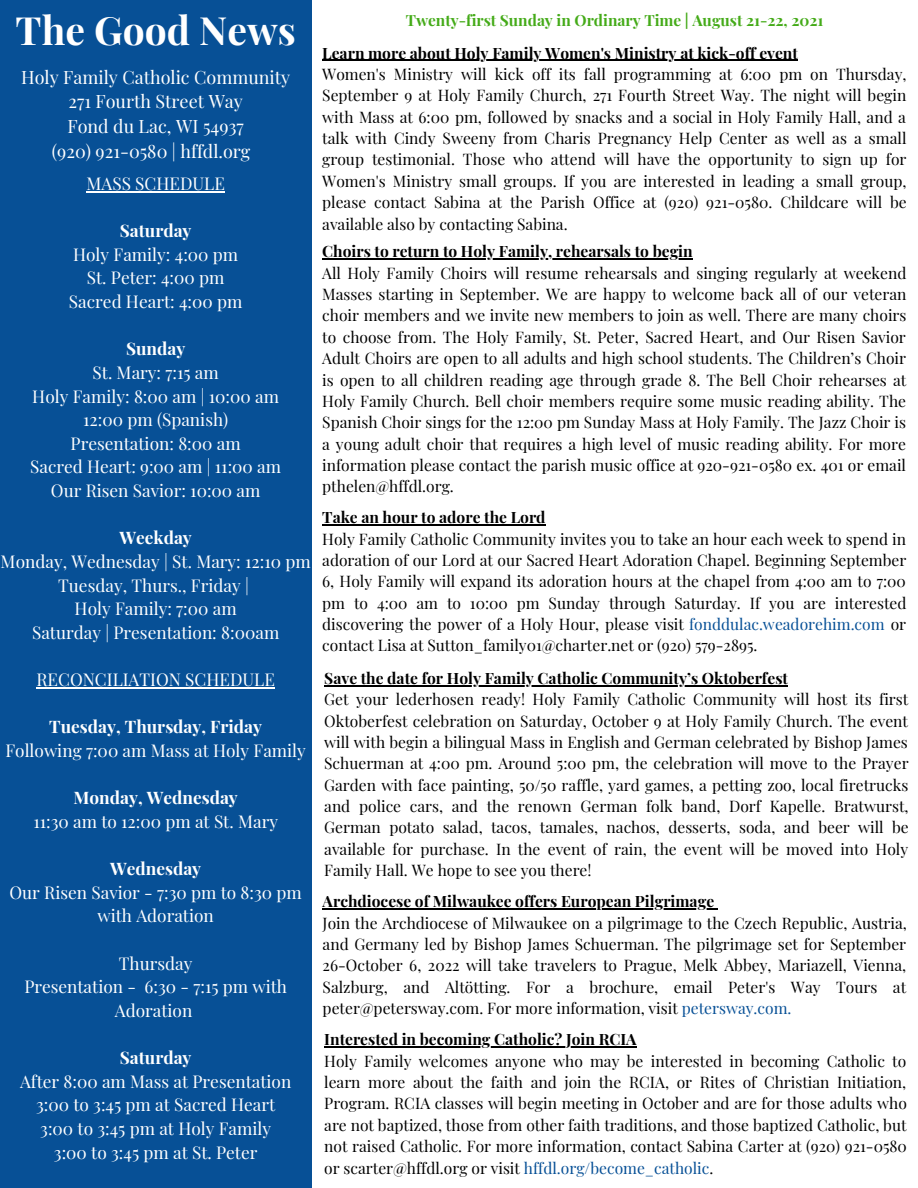
<style>
.page{position:relative;width:918px;height:1188px;background:#fff}
.page>*{position:absolute;margin:0;border:0;box-sizing:border-box;transform-origin:0 0}
.t1{font:700 39px "Playfair Display";color:#fff}
.t2{font:18px "Playfair Display";color:#fff}
.t3{font:17.25px/23.7px "Playfair Display";color:#fff;text-align:center}
.t4{font:700 17.25px "Playfair Display";color:#fff}
.t5{font:15.6px/21.3px "Playfair Display";color:#000;text-align:justify}
.t6{font:700 15.6px "Playfair Display";color:#000}
.t7{font:700 15.45px "Playfair Display";color:#45ab19}
.s1{color:#075096}
</style>
<div class="page">
<div style="left:0;top:0;width:312px;height:1188px;background:#075096"></div>
<hr style="left:87px;top:191px;width:138px;height:1px;background:#fff">
<hr style="left:36px;top:687px;width:239px;height:1px;background:#fff">
<hr style="left:324px;top:1046px;width:313px;height:2px;background:#000">
<hr style="left:323px;top:908px;width:391px;height:2px;background:#000">
<hr style="left:322px;top:258px;width:371px;height:2px;background:#000">
<hr style="left:322px;top:60px;width:476px;height:1px;background:#000">
<hr style="left:322px;top:524px;width:224px;height:1px;background:#000">
<hr style="left:324px;top:685px;width:464px;height:1px;background:#000">
<p class="t1" style="left:16px;top:3px;width:282px">The Good News</p>
<p class="t7" style="left:406px;top:9px;width:419px">Twenty-first Sunday in Ordinary Time | August 21-22, 2021</p>
<p class="t6" style="left:322px;top:42px;width:477px">Learn more about Holy Family Women's Ministry at kick-off event</p>
<p class="t5" style="left:322px;top:63px;width:586px">Women's Ministry will kick off its fall programming at 6:00 pm on Thursday, September 9 at Holy Family Church, 271 Fourth Street Way. The night will begin with Mass at 6:00 pm, followed by snacks and a social in Holy Family Hall, and a talk with Cindy Sweeny from Charis Pregnancy Help Center as well as a small group testimonial. Those who attend will have the opportunity to sign up for Women's Ministry small groups. If you are interested in leading a small group, please contact Sabina at the Parish Office at (920) 921-0580. Childcare will be available also by contacting Sabina.</p>
<p class="t2" style="left:21px;top:64px;width:271px">Holy Family Catholic Community</p>
<p class="t2" style="left:68px;top:89px;width:176px">271 Fourth Street Way</p>
<p class="t2" style="left:67px;top:114px;width:178px">Fond du Lac, WI 54937</p>
<p class="t2" style="left:52px;top:138px;width:200px">(920) 921-0580 | hffdl.org</p>
<p class="t3" style="left:87px;top:171px;width:140px">MASS SCHEDULE</p>
<p class="t4" style="left:120px;top:219px;width:73px">Saturday</p>
<p class="t3" style="left:73px;top:242px;width:167px">Holy Family: 4:00 pm</p>
<p class="t3" style="left:87px;top:265px;width:139px">St. Peter: 4:00 pm</p>
<p class="t3" style="left:69px;top:289px;width:175px">Sacred Heart: 4:00 pm</p>
<p class="t4" style="left:126px;top:337px;width:61px">Sunday</p>
<p class="t3" style="left:93px;top:360px;width:128px">St. Mary: 7:15 am</p>
<p class="t3" style="left:32px;top:384px;width:248px">Holy Family: 8:00 am | 10:00 am</p>
<p class="t3" style="left:83px;top:407px;width:147px">12:00 pm (Spanish)</p>
<p class="t3" style="left:71px;top:431px;width:172px">Presentation: 8:00 am</p>
<p class="t3" style="left:30px;top:454px;width:252px">Sacred Heart: 9:00 am | 11:00 am</p>
<p class="t3" style="left:51px;top:478px;width:211px">Our Risen Savior: 10:00 am</p>
<p class="t4" style="left:120px;top:526px;width:74px">Weekday</p>
<p class="t3" style="left:1px;top:549px;width:312px">Monday, Wednesday | St. Mary: 12:10 pm</p>
<p class="t3" style="left:58px;top:573px;width:192px">Tuesday, Thurs., Friday |</p>
<p class="t3" style="left:75px;top:596px;width:164px">Holy Family: 7:00 am</p>
<p class="t3" style="left:32px;top:620px;width:249px">Saturday | Presentation: 8:00am</p>
<p class="t3" style="left:36px;top:667px;width:240px">RECONCILIATION SCHEDULE</p>
<p class="t4" style="left:49px;top:715px;width:214px">Tuesday, Thursday, Friday</p>
<p class="t3" style="left:5px;top:738px;width:302px">Following 7:00 am Mass at Holy Family</p>
<p class="t4" style="left:74px;top:786px;width:166px">Monday, Wednesday</p>
<p class="t3" style="left:33px;top:809px;width:246px">11:30 am to 12:00 pm at St. Mary</p>
<p class="t4" style="left:110px;top:856px;width:93px">Wednesday</p>
<p class="t3" style="left:9px;top:880px;width:294px">Our Risen Savior - 7:30 pm to 8:30 pm with Adoration</p>
<p class="t3" style="left:119px;top:951px;width:75px">Thursday</p>
<p class="t3" style="left:24px;top:974px;width:264px">Presentation - 6:30 - 7:15 pm with<br>Adoration</p>
<p class="t4" style="left:120px;top:1045px;width:73px">Saturday</p>
<p class="t3" style="left:20px;top:1069px;width:273px">After 8:00 am Mass at Presentation</p>
<p class="t3" style="left:36px;top:1092px;width:241px">3:00 to 3:45 pm at Sacred Heart</p>
<p class="t3" style="left:40px;top:1116px;width:232px">3:00 to 3:45 pm at Holy Family</p>
<p class="t3" style="left:54px;top:1140px;width:205px">3:00 to 3:45 pm at St. Peter</p>
<p class="t6" style="left:322px;top:240px;width:372px">Choirs to return to Holy Family, rehearsals to begin</p>
<p class="t5" style="left:322px;top:262px;width:586px">All Holy Family Choirs will resume rehearsals and singing regularly at weekend Masses starting in September. We are happy to welcome back all of our veteran choir members and we invite new members to join as well. There are many choirs to choose from. The Holy Family, St. Peter, Sacred Heart, and Our Risen Savior Adult Choirs are open to all adults and high school students. The Children’s Choir is open to all children reading age through grade 8. The Bell Choir rehearses at Holy Family Church. Bell choir members require some music reading ability. The Spanish Choir sings for the 12:00 pm Sunday Mass at Holy Family. The Jazz Choir is a young adult choir that requires a high level of music reading ability. For more information please contact the parish music office at 920-921-0580 ex. 401 or email pthelen@hffdl.org.</p>
<p class="t6" style="left:322px;top:506px;width:225px">Take an hour to adore the Lord</p>
<p class="t5" style="left:322px;top:527px;width:586px">Holy Family Catholic Community invites you to take an hour each week to spend in adoration of our Lord at our Sacred Heart Adoration Chapel. Beginning September 6, Holy Family will expand its adoration hours at the chapel from 4:00 am to 7:00 pm to 4:00 am to 10:00 pm Sunday through Saturday. If you are interested discovering the power of a Holy Hour, please visit <span class="s1">fonddulac.weadorehim.com</span> or contact Lisa at Sutton_family01@charter.net or (920) 579-2895.</p>
<p class="t6" style="left:324px;top:667px;width:465px">Save the date for Holy Family Catholic Community’s Oktoberfest</p>
<p class="t5" style="left:324px;top:688px;width:586px">Get your lederhosen ready! Holy Family Catholic Community will host its first Oktoberfest celebration on Saturday, October 9 at Holy Family Church. The event will with begin a bilingual Mass in English and German celebrated by Bishop James Schuerman at 4:00 pm. Around 5:00 pm, the celebration will move to the Prayer Garden with face painting, 50/50 raffle, yard games, a petting zoo, local firetrucks and police cars, and the renown German folk band, Dorf Kapelle. Bratwurst, German potato salad, tacos, tamales, nachos, desserts, soda, and beer will be available for purchase. In the event of rain, the event will be moved into Holy Family Hall. We hope to see you there!</p>
<p class="t6" style="left:323px;top:890px;width:393px">Archdiocese of Milwaukee offers European Pilgrimage</p>
<p class="t5" style="left:323px;top:912px;width:586px">Join the Archdiocese of Milwaukee on a pilgrimage to the Czech Republic, Austria, and Germany led by Bishop James Schuerman. The pilgrimage set for September 26-October 6, 2022 will take travelers to Prague, Melk Abbey, Mariazell, Vienna, Salzburg, and Altötting. For a brochure, email Peter's Way Tours at peter@petersway.com. For more information, visit <span class="s1">petersway.com.</span></p>
<p class="t6" style="left:324px;top:1028px;width:314px">Interested in becoming Catholic? Join RCIA</p>
<p class="t5" style="left:324px;top:1050px;width:584px">Holy Family welcomes anyone who may be interested in becoming Catholic to learn more about the faith and join the RCIA, or Rites of Christian Initiation, Program. RCIA classes will begin meeting in October and are for those adults who are not baptized, those from other faith traditions, and those baptized Catholic, but not raised Catholic. For more information, contact Sabina Carter at (920) 921-0580 or scarter@hffdl.org or visit <span class="s1">hffdl.org/become_catholic</span>.</p>
</div>
